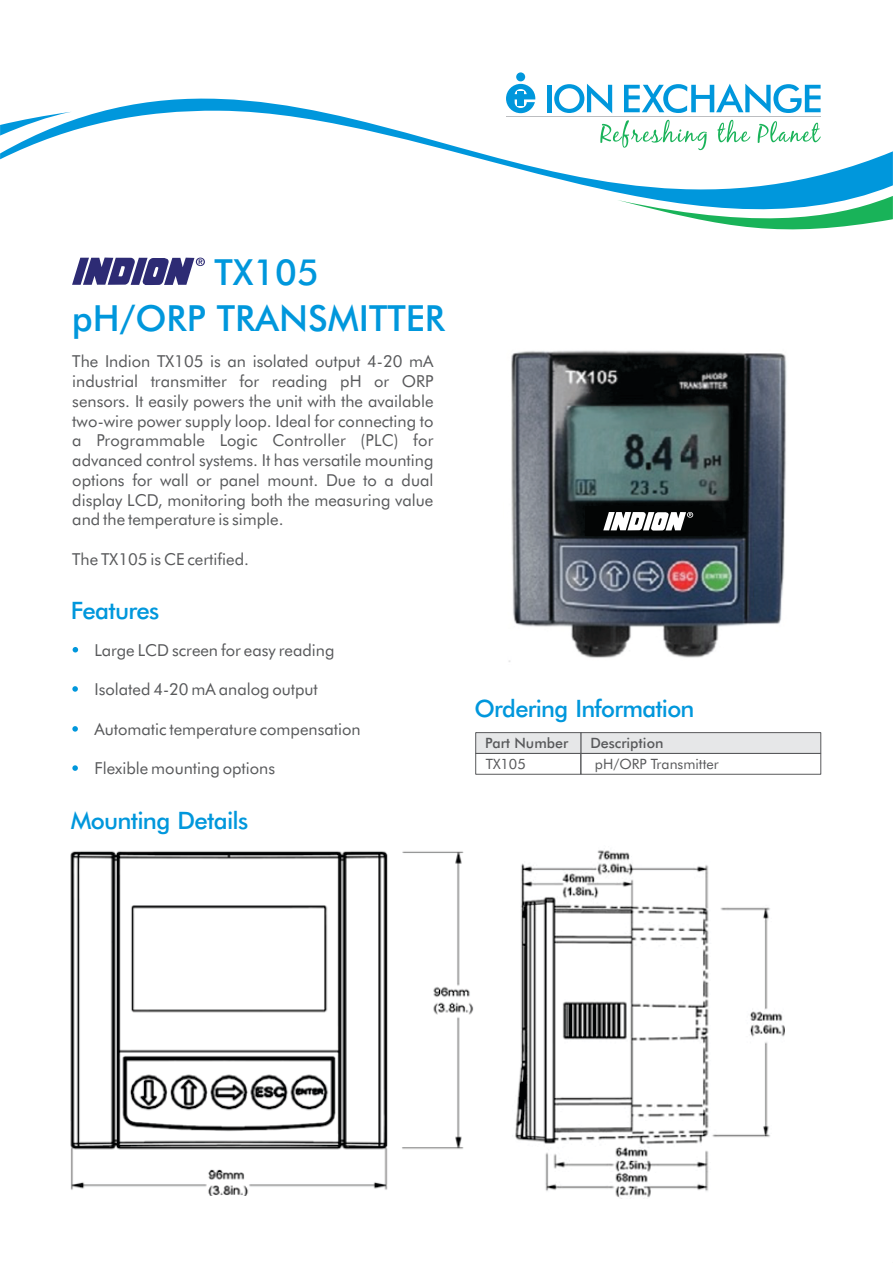
<style>
.page{position:relative;width:893px;height:1263px;background:#fff}
.page>*{position:absolute;margin:0;border:0;box-sizing:border-box;transform-origin:0 0}
.t1{font:500 36px/46.5px "Futura BT";color:#0097dc;text-align:center}
.t2{font:500 24px "Futura BT";letter-spacing:-.03em;color:#0097dc}
.t3{font:16.5px/19.8px "Futura BT";color:#58595b;text-align:justify}
.t4{font:14.25px "Futura BT";color:#58595b}
.t5{font:500 14.25px "Futura BT";color:#58595b}
</style>
<div class="page">
<svg style="left:0;top:76px;width:893px;height:182px"></svg>
<svg style="left:617px;top:196px;width:276px;height:43px"></svg>
<svg style="left:624px;top:84px;width:197px;height:29px"></svg>
<svg style="left:554px;top:84px;width:58px;height:29px"></svg>
<svg style="left:600px;top:120px;width:221px;height:30px"></svg>
<hr style="left:506px;top:116px;width:315px;height:1px;background:#bbbdc0">
<svg style="left:506px;top:84px;width:29px;height:29px"></svg>
<div style="left:517px;top:91px;width:7px;height:15px;background:#0097dc"></div>
<div style="left:516px;top:72px;width:9px;height:9px;background:#0097dc;border-radius:50%"></div>
<div style="left:547px;top:85px;width:5px;height:27px;background:#0097dc"></div>
<svg style="left:73px;top:647px;width:5px;height:5px"></svg>
<svg style="left:72px;top:686px;width:6px;height:6px"></svg>
<svg style="left:72px;top:726px;width:6px;height:6px"></svg>
<svg style="left:72px;top:765px;width:6px;height:6px"></svg>
<svg style="left:72px;top:258px;width:133px;height:27px"></svg>
<svg style="left:475px;top:732px;width:346px;height:21px"></svg>
<div style="left:580px;top:753px;width:241px;height:22px;border:1px solid #58595b"></div>
<div style="left:475px;top:753px;width:106px;height:22px;border:1px solid #58595b"></div>
<img style="left:70px;top:851px;width:404px;height:344px">
<img style="left:515px;top:850px;width:270px;height:349px">
<img style="left:508px;top:350px;width:279px;height:312px">
<div style="left:585px;top:507px;width:126px;height:29px;background:#030505"></div>
<svg style="left:603px;top:512px;width:90px;height:18px"></svg>
<h1 class="t1" style="left:72px;top:252px;width:375px">TX105<br>pH/ORP TRANSMITTER</h1>
<p class="t3" style="left:72px;top:353px;width:363px">The Indion TX105 is an isolated output 4-20 mA industrial transmitter for reading pH or ORP sensors. It easily powers the unit with the available two-wire power supply loop. Ideal for connecting to a Programmable Logic Controller (PLC) for advanced control systems. It has versatile mounting options for wall or panel mount. Due to a dual display LCD, monitoring both the measuring value and the temperature is simple.</p>
<p class="t3" style="left:72px;top:551px;width:178px">The TX105 is CE certified.</p>
<h2 class="t2" style="left:71px;top:601px;width:90px">Features</h2>
<p class="t3" style="left:94px;top:641px;width:241px">Large LCD screen for easy reading</p>
<p class="t3" style="left:94px;top:681px;width:225px">Isolated 4-20 mA analog output</p>
<p class="t3" style="left:94px;top:720px;width:268px">Automatic temperature compensation</p>
<p class="t3" style="left:94px;top:760px;width:182px">Flexible mounting options</p>
<h2 class="t2" style="left:71px;top:810px;width:179px">Mounting Details</h2>
<h2 class="t2" style="left:474px;top:699px;width:222px">Ordering Information</h2>
<p class="t5" style="left:485px;top:737px;width:84px">Part Number</p>
<p class="t5" style="left:590px;top:737px;width:75px">Description</p>
<p class="t4" style="left:486px;top:758px;width:41px">TX105</p>
<p class="t4" style="left:595px;top:758px;width:125px">pH/ORP Transmitter</p>
</div>
